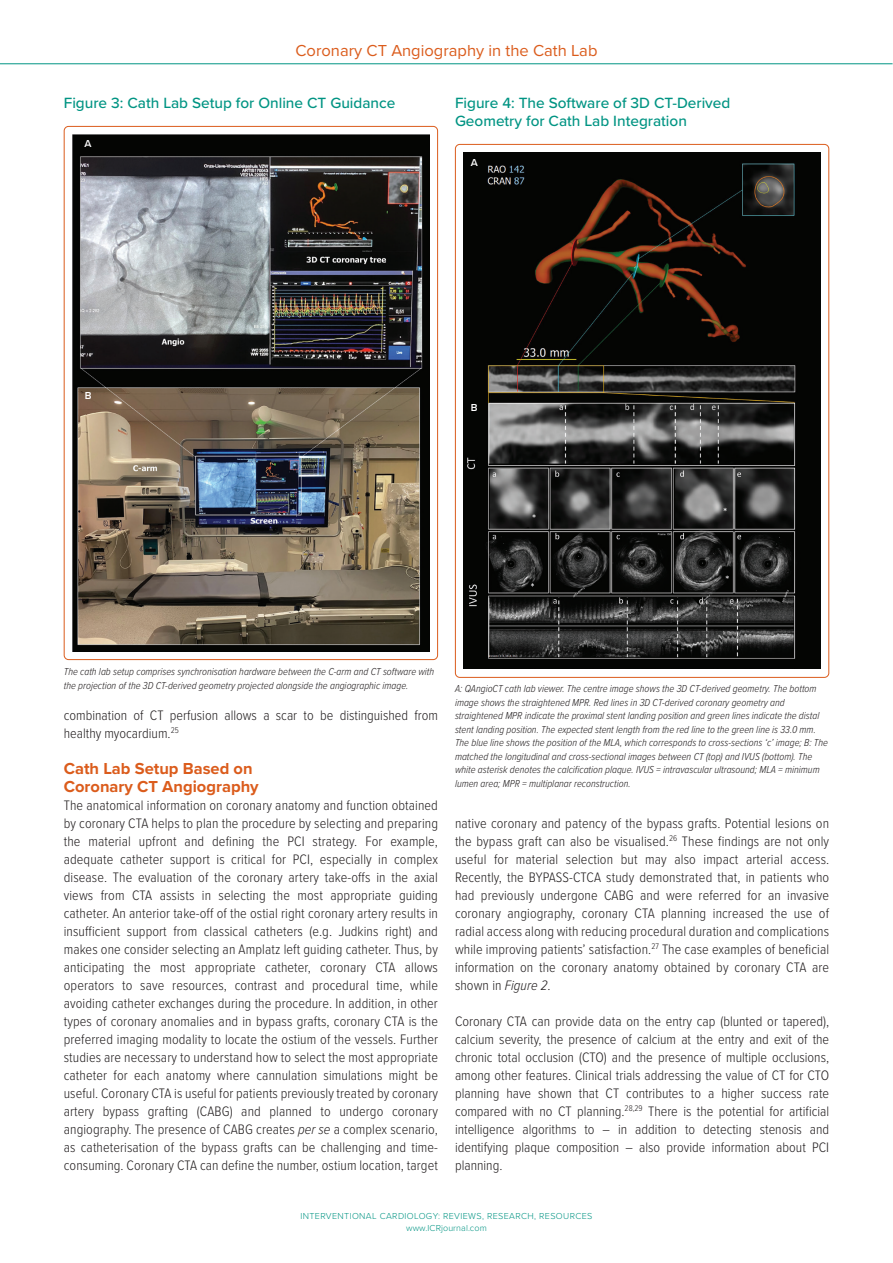
<style>
.page{position:relative;width:893px;height:1263px;background:#fff}
.page>*{position:absolute;margin:0;border:0;box-sizing:border-box;transform-origin:0 0}
._09a_HEADING_A{font:700 16.5px/18px "Proxima Nova";color:#db5c1c}
.t1{font:16.5px "Proxima Nova";color:#db5c1c}
._11_FIG-TABLE_HEADING{font:500 15.3px/18px "Proxima Nova";color:#009483}
._10_BODY_TEXT{font:300 14.25px/18px "Proxima Nova Cond";color:#231f20;text-align:justify}
._11a_CAPTION_FIG-TABLE{font:italic 300 10.5px/13.5px "Proxima Nova Cond";color:#231f20}
.t2{font:600 10.5px "Proxima Nova";color:#fff}
.t3{font:300 9px/12.8px "Proxima Nova";letter-spacing:.04em;color:#009483;text-align:center}
.s1{font-style:italic}
</style>
<div class="page">
<hr style="left:0;top:64px;width:892px;height:1px;background:#009483">
<img style="left:72px;top:135px;width:357px;height:516px">
<img style="left:463px;top:153px;width:358px;height:516px">
<p class="t1" style="left:295px;top:38px;width:303px">Coronary CT Angiography in the Cath Lab</p>
<p class="_11_FIG-TABLE_HEADING" style="left:64px;top:93px;width:333px">Figure 3: Cath Lab Setup for Online CT Guidance</p>
<p class="t2" style="left:85px;top:136px;width:9px">A</p>
<p class="_11_FIG-TABLE_HEADING" style="left:455px;top:93px;width:277px">Figure 4: The Software of 3D CT-Derived<br>Geometry for Cath Lab Integration</p>
<p class="t2" style="left:471px;top:155px;width:9px">A</p>
<p class="t2" style="left:85px;top:388px;width:8px">B</p>
<p class="t2" style="left:471px;top:400px;width:8px">B</p>
<p class="_11a_CAPTION_FIG-TABLE" style="left:64px;top:665px;width:372px">The cath lab setup comprises synchronisation hardware between the C-arm and CT software with the projection of the 3D CT-derived geometry projected alongside the angiographic image.</p>
<p class="_10_BODY_TEXT" style="left:64px;top:706px;width:376px">combination of CT perfusion allows a scar to be distinguished from healthy myocardium.<sup>25</sup></p>
<p class="_09a_HEADING_A" style="left:64px;top:759px;width:196px">Cath Lab Setup Based on<br>Coronary CT Angiography</p>
<p class="_10_BODY_TEXT" style="left:64px;top:796px;width:376px">The anatomical information on coronary anatomy and function obtained by coronary CTA helps to plan the procedure by selecting and preparing the material upfront and defining the PCI strategy. For example, adequate catheter support is critical for PCI, especially in complex disease. The evaluation of the coronary artery take-offs in the axial views from CTA assists in selecting the most appropriate guiding catheter. An anterior take-off of the ostial right coronary artery results in insufficient support from classical catheters (e.g. Judkins right) and makes one consider selecting an Amplatz left guiding catheter. Thus, by anticipating the most appropriate catheter, coronary CTA allows operators to save resources, contrast and procedural time, while avoiding catheter exchanges during the procedure. In addition, in other types of coronary anomalies and in bypass grafts, coronary CTA is the preferred imaging modality to locate the ostium of the vessels. Further studies are necessary to understand how to select the most appropriate catheter for each anatomy where cannulation simulations might be useful. Coronary CTA is useful for patients previously treated by coronary artery bypass grafting (CABG) and planned to undergo coronary angiography. The presence of CABG creates <span class="s1">per se</span> a complex scenario, as catheterisation of the bypass grafts can be challenging and time&shy;consuming. Coronary CTA can define the number, ostium location, target</p>
<p class="_11a_CAPTION_FIG-TABLE" style="left:455px;top:682px;width:375px">A: QAngioCT cath lab viewer. The centre image shows the 3D CT-derived geometry. The bottom image shows the straightened MPR. Red lines in 3D CT-derived coronary geometry and straightened MPR indicate the proximal stent landing position and green lines indicate the distal stent landing position. The expected stent length from the red line to the green line is 33.0 mm.<br>The blue line shows the position of the MLA, which corresponds to cross-sections ‘c’ image; B: The matched the longitudinal and cross-sectional images between CT (top) and IVUS (bottom). The white asterisk denotes the calcification plaque. IVUS = intravascular ultrasound; MLA = minimum lumen area; MPR = multiplanar reconstruction.</p>
<p class="_10_BODY_TEXT" style="left:455px;top:814px;width:376px">native coronary and patency of the bypass grafts. Potential lesions on the bypass graft can also be visualised.<sup>26</sup> These findings are not only useful for material selection but may also impact arterial access.<br>Recently, the BYPASS-CTCA study demonstrated that, in patients who had previously undergone CABG and were referred for an invasive coronary angiography, coronary CTA planning increased the use of radial access along with reducing procedural duration and complications while improving patients’ satisfaction.<sup>27</sup> The case examples of beneficial information on the coronary anatomy obtained by coronary CTA are shown in <span class="s1">Figure 2</span>.</p>
<p class="_10_BODY_TEXT" style="left:455px;top:1012px;width:376px">Coronary CTA can provide data on the entry cap (blunted or tapered), calcium severity, the presence of calcium at the entry and exit of the chronic total occlusion (CTO) and the presence of multiple occlusions, among other features. Clinical trials addressing the value of CT for CTO planning have shown that CT contributes to a higher success rate compared with no CT planning.<sup>28,29</sup> There is the potential for artificial intelligence algorithms to – in addition to detecting stenosis and identifying plaque composition – also provide information about PCI planning.</p>
<p class="t3" style="left:300px;top:1209px;width:294px">INTERVENTIONAL CARDIOLOGY: REVIEWS, RESEARCH, RESOURCES www.ICRjournal.com</p>
</div>
